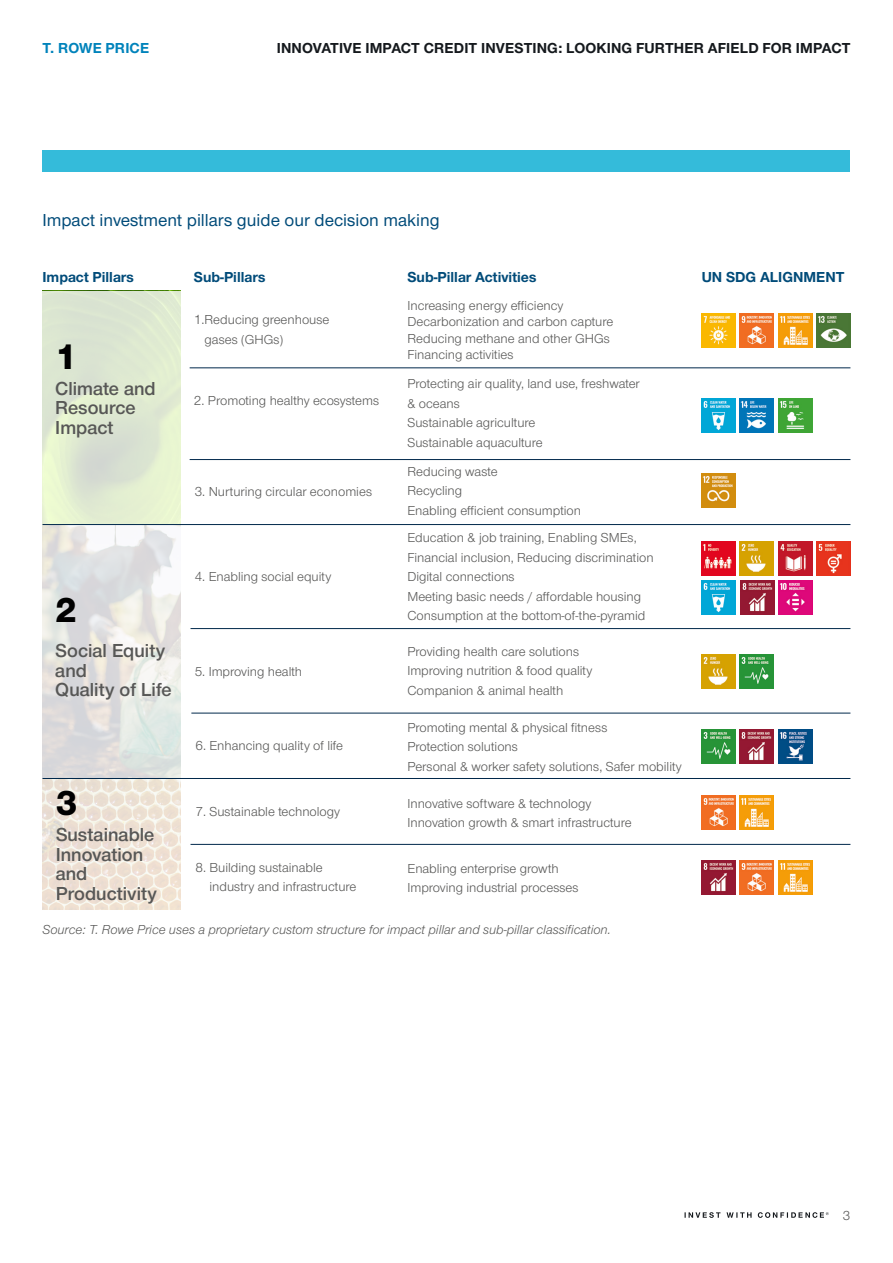
<style>
.page{position:relative;width:893px;height:1263px;background:#fff}
.page>*{position:absolute;margin:0;border:0;box-sizing:border-box;transform-origin:0 0}
.t1{font:800 36px "Nimbus Sans Novus";color:#000}
.t2{font:600 19.5px/19.5px "Nimbus Sans Novus";color:#575756}
.t3{font:500 18px "Nimbus Sans Novus";color:#004b79}
.t4{font:700 15px "Nimbus Sans Novus";letter-spacing:.01em;color:#15191d}
.t5{font:700 15px "Nimbus Sans Novus";color:#004b79}
.t6{font:700 15px "Nimbus Sans Novus";letter-spacing:.005em;color:#0083bb}
.t7{font:13.5px/19.5px "Nimbus Sans Novus";color:#575756}
.t8{font:italic 13.5px "Nimbus Sans Novus";color:#575756}
</style>
<div class="page">
<div style="left:43px;top:150px;width:807px;height:21px;background:#34bbda"></div>
<svg style="left:684px;top:1212px;width:145px;height:6px"></svg>
<svg style="left:43px;top:779px;width:138px;height:130px;background:#eee4d8"></svg>
<svg style="left:43px;top:525px;width:138px;height:253px;background:#e3e3e2"></svg>
<svg style="left:43px;top:291px;width:138px;height:233px;background:#dfe9d1"></svg>
<img style="left:702px;top:313px;width:34px;height:34px">
<img style="left:740px;top:313px;width:34px;height:34px">
<img style="left:778px;top:313px;width:34px;height:34px">
<img style="left:817px;top:313px;width:34px;height:34px">
<img style="left:702px;top:399px;width:34px;height:34px">
<img style="left:740px;top:399px;width:34px;height:34px">
<img style="left:778px;top:399px;width:34px;height:34px">
<img style="left:702px;top:474px;width:34px;height:34px">
<img style="left:702px;top:541px;width:34px;height:34px">
<img style="left:740px;top:541px;width:34px;height:34px">
<img style="left:778px;top:541px;width:34px;height:34px">
<hr style="left:190px;top:368px;width:660px;height:1px;background:#00284b">
<hr style="left:190px;top:459px;width:660px;height:1px;background:#00284b">
<hr style="left:43px;top:524px;width:807px;height:1px;background:#00284b">
<hr style="left:191px;top:628px;width:659px;height:1px;background:#00284b">
<hr style="left:191px;top:713px;width:659px;height:1px;background:#00284b">
<hr style="left:43px;top:778px;width:807px;height:1px;background:#00284b">
<hr style="left:191px;top:844px;width:659px;height:1px;background:#00284b">
<img style="left:817px;top:541px;width:34px;height:34px">
<img style="left:702px;top:580px;width:34px;height:34px">
<img style="left:740px;top:580px;width:34px;height:34px">
<img style="left:779px;top:581px;width:34px;height:34px">
<img style="left:702px;top:654px;width:34px;height:34px">
<img style="left:740px;top:654px;width:34px;height:34px">
<img style="left:702px;top:730px;width:34px;height:34px">
<img style="left:740px;top:730px;width:34px;height:34px">
<img style="left:778px;top:730px;width:34px;height:34px">
<img style="left:702px;top:796px;width:34px;height:34px">
<img style="left:740px;top:796px;width:34px;height:34px">
<img style="left:702px;top:861px;width:34px;height:34px">
<img style="left:740px;top:861px;width:34px;height:34px">
<img style="left:778px;top:861px;width:34px;height:34px">
<p class="t6" style="left:43px;top:37px;width:108px">T. ROWE PRICE</p>
<p class="t4" style="left:277px;top:37px;width:575px">INNOVATIVE IMPACT CREDIT INVESTING: LOOKING FURTHER AFIELD FOR IMPACT</p>
<h3 class="t3" style="left:43px;top:208px;width:399px">Impact investment pillars guide our decision making</h3>
<p class="t5" style="left:43px;top:267px;width:93px">Impact Pillars</p>
<p class="t5" style="left:194px;top:267px;width:73px">Sub-Pillars</p>
<p class="t5" style="left:407px;top:267px;width:131px">Sub-Pillar Activities</p>
<h1 class="t1" style="left:55px;top:332px;width:23px">1</h1>
<h2 class="t2" style="left:55px;top:378px;width:102px">Climate and<br>Resource<br>Impact</h2>
<p class="t7" style="left:205px;top:309px;width:126px;text-indent:-11px">1.Reducing greenhouse gases (GHGs)</p>
<p class="t7" style="left:194px;top:390px;width:187px">2. Promoting healthy ecosystems</p>
<p class="t7" style="left:195px;top:482px;width:179px">3. Nurturing circular economies</p>
<h1 class="t1" style="left:55px;top:585px;width:23px">2</h1>
<h2 class="t2" style="left:55px;top:640px;width:118px">Social Equity and<br>Quality of Life</h2>
<h1 class="t1" style="left:56px;top:778px;width:23px">3</h1>
<h2 class="t2" style="left:56px;top:824px;width:103px">Sustainable<br>Innovation and<br>Productivity</h2>
<p class="t7" style="left:195px;top:566px;width:138px">4. Enabling social equity</p>
<p class="t7" style="left:195px;top:661px;width:109px">5. Improving health</p>
<p class="t7" style="left:195px;top:736px;width:149px">6. Enhancing quality of life</p>
<p class="t7" style="left:195px;top:802px;width:146px">7. Sustainable technology</p>
<p class="t7" style="left:209px;top:857px;width:149px;text-indent:-14px">8. Building sustainable industry and infrastructure</p>
<p class="t7" style="left:407px;top:297px;width:207px;line-height:16.5px">Increasing energy efficiency<br>Decarbonization and carbon capture<br>Reducing methane and other GHGs<br>Financing activities</p>
<p class="t7" style="left:407px;top:373px;width:234px">Protecting air quality, land use, freshwater &amp; oceans<br>Sustainable agriculture<br>Sustainable aquaculture</p>
<p class="t7" style="left:407px;top:461px;width:175px">Reducing waste<br>Recycling<br>Enabling efficient consumption</p>
<p class="t7" style="left:407px;top:528px;width:248px">Education &amp; job training, Enabling SMEs, Financial inclusion, Reducing discrimination Digital connections<br>Meeting basic needs / affordable housing Consumption at the bottom-of-the-pyramid</p>
<p class="t7" style="left:407px;top:641px;width:186px">Providing health care solutions<br>Improving nutrition &amp; food quality<br>Companion &amp; animal health</p>
<p class="t7" style="left:407px;top:717px;width:276px">Promoting mental &amp; physical fitness<br>Protection solutions<br>Personal &amp; worker safety solutions, Safer mobility</p>
<p class="t7" style="left:407px;top:793px;width:226px">Innovative software &amp; technology<br>Innovation growth &amp; smart infrastructure</p>
<p class="t7" style="left:407px;top:858px;width:173px">Enabling enterprise growth<br>Improving industrial processes</p>
<p class="t8" style="left:43px;top:920px;width:570px">Source: T. Rowe Price uses a proprietary custom structure for impact pillar and sub-pillar classification.</p>
<p class="t5" style="left:702px;top:267px;width:144px">UN SDG ALIGNMENT</p>
<p class="t7" style="left:843px;top:1205px;width:9px">3</p>
</div>
